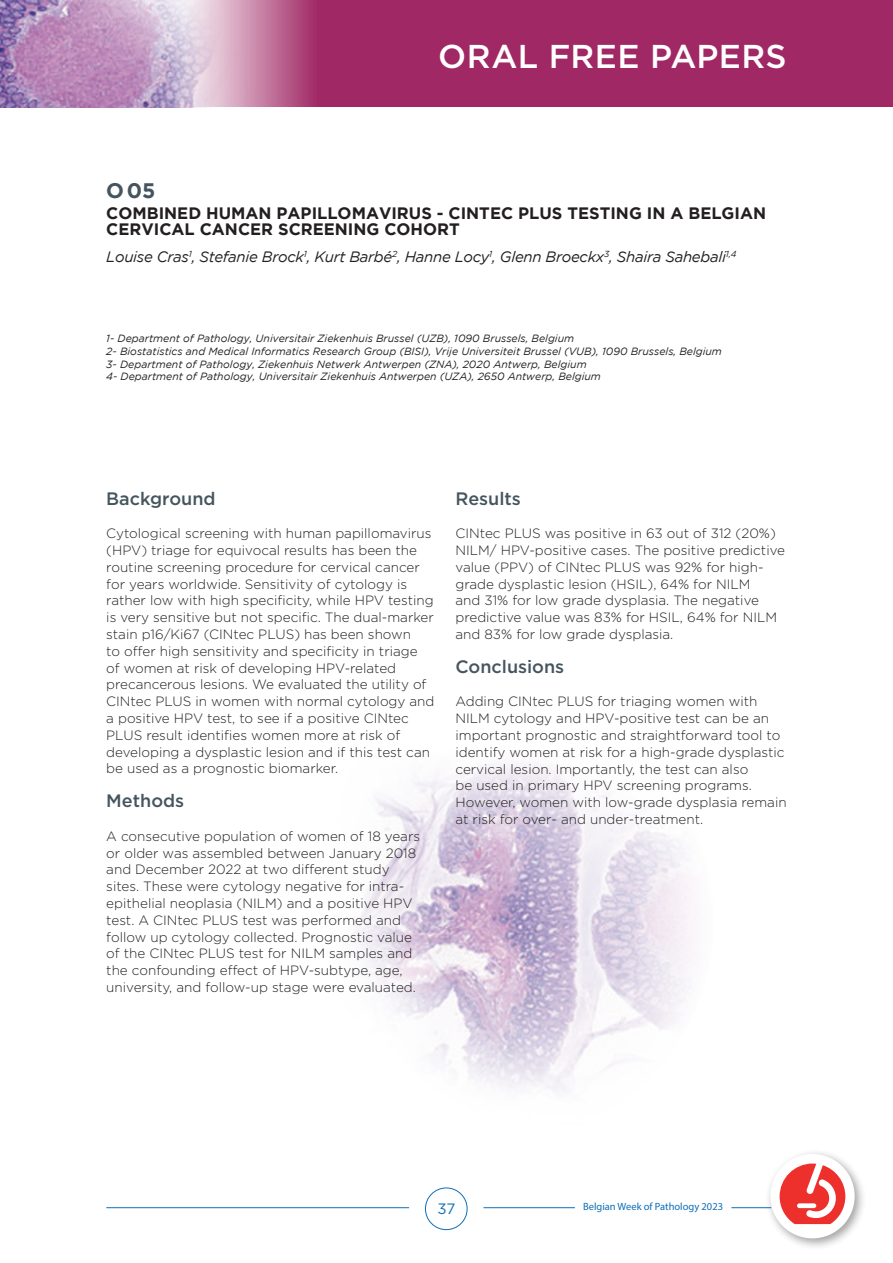
<style>
.page{position:relative;width:893px;height:1263px;background:#fff}
.page>*{position:absolute;margin:0;border:0;box-sizing:border-box;transform-origin:0 0}
.t1{font:500 33px "Gotham";letter-spacing:.005em;color:#fff}
.t2{font:700 21px "Gotham";color:#45555f}
.t3{font:500 18px "Gotham";color:#45555f}
.t4{font:700 16.5px/16.5px "Gotham";color:#231f20}
.t5{font:italic 15px "Gotham";letter-spacing:-.02em;color:#231f20}
.t6{font:15px "Gotham";color:#0f6eb8}
.t7{font:300 13.5px/16.8px "Gotham";color:#231f20}
.t8{font:italic 10.5px/12.6px "Gotham";color:#231f20}
.t9{font:10.5px "Myriad Pro";color:#0f6eb8}
</style>
<div class="page">
<div style="left:425px;top:1188px;width:42px;height:42px;border:1px solid #0f6eb8;border-radius:50%"></div>
<hr style="left:106px;top:1207px;width:303px;height:1px;background:#0f6eb8">
<hr style="left:483px;top:1207px;width:92px;height:1px;background:#0f6eb8">
<hr style="left:731px;top:1207px;width:40px;height:1px;background:#0f6eb8">
<div style="left:0;top:0;width:893px;height:106px;background:#a02865"></div>
<img style="left:0;top:0;width:316px;height:107px">
<div style="left:765px;top:1149px;width:102px;height:101px;background:#231f20;opacity:.41"></div>
<div style="left:770px;top:1154px;width:85px;height:84px;background:#fff;border-radius:50%"></div>
<svg style="left:780px;top:1163px;width:65px;height:61px"></svg>
<img style="left:354px;top:763px;width:339px;height:330px">
<h1 class="t1" style="left:438px;top:35px;width:350px">ORAL FREE PAPERS</h1>
<h2 class="t2" style="left:106px;top:179px;width:51px">O05</h2>
<p class="t4" style="left:106px;top:204px;width:661px">COMBINED HUMAN PAPILLOMAVIRUS - CINTEC PLUS TESTING IN A BELGIAN<br>CERVICAL CANCER SCREENING COHORT</p>
<p class="t5" style="left:106px;top:248px;width:632px">Louise Cras<sup>1</sup>, Stefanie Brock<sup>1</sup>, Kurt Barbé<sup>2</sup>, Hanne Locy<sup>1</sup>, Glenn Broeckx<sup>3</sup>, Shaira Sahebali<sup>1,4</sup></p>
<p class="t8" style="left:106px;top:332px;width:617px">1- Department of Pathology, Universitair Ziekenhuis Brussel (UZB), 1090 Brussels, Belgium<br>2- Biostatistics and Medical Informatics Research Group (BISI), Vrije Universiteit Brussel (VUB), 1090 Brussels, Belgium 3- Department of Pathology, Ziekenhuis Netwerk Antwerpen (ZNA), 2020 Antwerp, Belgium<br>4- Department of Pathology, Universitair Ziekenhuis Antwerpen (UZA), 2650 Antwerp, Belgium</p>
<h3 class="t3" style="left:106px;top:486px;width:111px">Background</h3>
<p class="t7" style="left:106px;top:525px;width:330px">Cytological screening with human papillomavirus (HPV) triage for equivocal results has been the routine screening procedure for cervical cancer for years worldwide. Sensitivity of cytology is rather low with high specificity, while HPV testing is very sensitive but not specific. The dual-marker stain p16/Ki67 (CINtec PLUS) has been shown<br>to offer high sensitivity and specificity in triage of women at risk of developing HPV-related precancerous lesions. We evaluated the utility of CINtec PLUS in women with normal cytology and a positive HPV test, to see if a positive CINtec PLUS result identifies women more at risk of developing a dysplastic lesion and if this test can be used as a prognostic biomarker.</p>
<h3 class="t3" style="left:106px;top:789px;width:79px">Methods</h3>
<p class="t7" style="left:106px;top:827px;width:315px">A consecutive population of women of 18 years or older was assembled between January 2018 and December 2022 at two different study sites. These were cytology negative for intra&shy;epithelial neoplasia (NILM) and a positive HPV test. A CINtec PLUS test was performed and follow up cytology collected. Prognostic value of the CINtec PLUS test for NILM samples and the confounding effect of HPV-subtype, age, university, and follow-up stage were evaluated.</p>
<h3 class="t3" style="left:455px;top:486px;width:67px">Results</h3>
<p class="t7" style="left:455px;top:525px;width:331px">CINtec PLUS was positive in 63 out of 312 (20%)<br>NILM/ HPV-positive cases. The positive predictive value (PPV) of CINtec PLUS was 92% for high&shy;grade dysplastic lesion (HSIL), 64% for NILM<br>and 31% for low grade dysplasia. The negative predictive value was 83% for HSIL, 64% for NILM and 83% for low grade dysplasia.</p>
<h3 class="t3" style="left:455px;top:654px;width:110px">Conclusions</h3>
<p class="t7" style="left:455px;top:693px;width:333px">Adding CINtec PLUS for triaging women with NILM cytology and HPV-positive test can be an important prognostic and straightforward tool to identify women at risk for a high-grade dysplastic cervical lesion. Importantly, the test can also<br>be used in primary HPV screening programs.<br>However, women with low-grade dysplasia remain at risk for over- and under-treatment.</p>
<p class="t6" style="left:438px;top:1198px;width:19px">37</p>
<p class="t9" style="left:583px;top:1200px;width:141px">Belgian Week of Pathology 2023</p>
</div>
